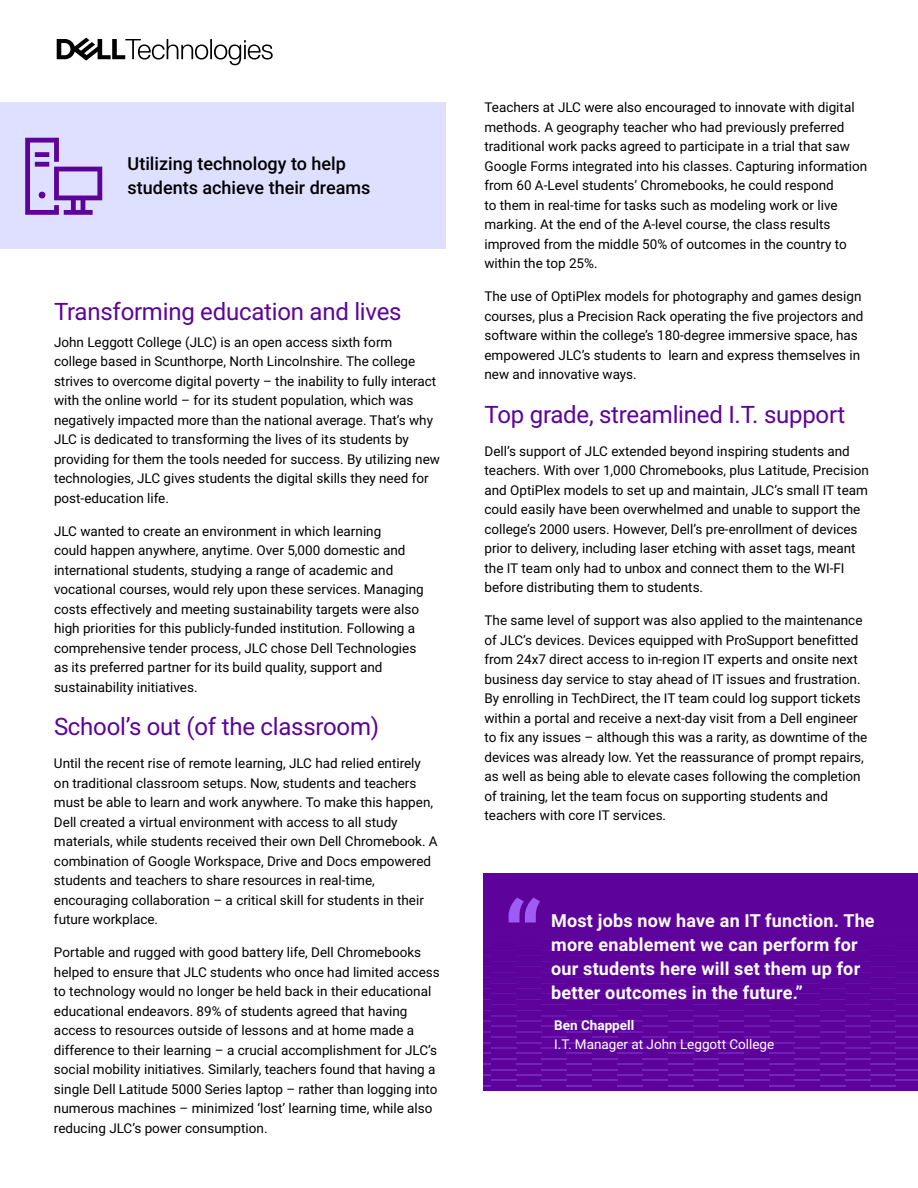
<style>
.page{position:relative;width:918px;height:1188px;background:#fff}
.page>*{position:absolute;margin:0;border:0;box-sizing:border-box;transform-origin:0 0}
.t1{font:24px "Roboto";letter-spacing:-.01em;color:#5d039b}
.t2{font:700 18px/24px "Roboto";letter-spacing:.01em;color:#fff}
.t3{font:500 18px/24px "Roboto";color:#000}
.t4{font:13.5px/19.5px "Roboto";color:#000}
.t5{font:13.5px "Roboto";color:#fff}
.t6{font:700 13.5px "Roboto";color:#fff}
</style>
<div class="page">
<svg style="left:57px;top:38px;width:216px;height:27px"></svg>
<div style="left:0;top:102px;width:446px;height:147px;background:#dfdfff"></div>
<div style="left:484px;top:873px;width:434px;height:218px;background:#5d039b"></div>
<svg style="left:693px;top:1080px;width:26px;height:1px"></svg>
<hr style="left:693px;top:1058px;width:26px;height:2px;background:#9e5cf4">
<svg style="left:693px;top:1069px;width:26px;height:1px"></svg>
<hr style="left:693px;top:1047px;width:26px;height:2px;background:#9e5cf4">
<hr style="left:668px;top:1085px;width:25px;height:2px;background:#9e5cf4">
<hr style="left:668px;top:1063px;width:25px;height:2px;background:#9e5cf4">
<hr style="left:668px;top:1074px;width:25px;height:2px;background:#9e5cf4">
<svg style="left:668px;top:1053px;width:25px;height:1px"></svg>
<svg style="left:643px;top:1080px;width:25px;height:1px"></svg>
<hr style="left:643px;top:1058px;width:25px;height:2px;background:#9e5cf4">
<svg style="left:643px;top:1069px;width:25px;height:1px"></svg>
<hr style="left:643px;top:1047px;width:25px;height:2px;background:#9e5cf4">
<hr style="left:617px;top:1085px;width:26px;height:2px;background:#9e5cf4">
<hr style="left:617px;top:1063px;width:26px;height:2px;background:#9e5cf4">
<hr style="left:617px;top:1074px;width:26px;height:2px;background:#9e5cf4">
<svg style="left:617px;top:1053px;width:26px;height:1px"></svg>
<svg style="left:592px;top:1080px;width:25px;height:1px"></svg>
<hr style="left:592px;top:1058px;width:25px;height:2px;background:#9e5cf4">
<svg style="left:592px;top:1069px;width:25px;height:1px"></svg>
<hr style="left:592px;top:1047px;width:25px;height:2px;background:#9e5cf4">
<hr style="left:567px;top:1085px;width:25px;height:2px;background:#9e5cf4">
<hr style="left:567px;top:1063px;width:25px;height:2px;background:#9e5cf4">
<hr style="left:567px;top:1074px;width:25px;height:2px;background:#9e5cf4">
<svg style="left:567px;top:1053px;width:25px;height:1px"></svg>
<svg style="left:542px;top:1080px;width:25px;height:1px"></svg>
<hr style="left:542px;top:1058px;width:25px;height:2px;background:#9e5cf4">
<svg style="left:542px;top:1069px;width:25px;height:1px"></svg>
<hr style="left:542px;top:1047px;width:25px;height:2px;background:#9e5cf4">
<svg style="left:896px;top:1080px;width:22px;height:1px"></svg>
<hr style="left:896px;top:1058px;width:22px;height:2px;background:#9e5cf4">
<svg style="left:896px;top:1069px;width:22px;height:1px"></svg>
<hr style="left:896px;top:1047px;width:22px;height:2px;background:#9e5cf4">
<hr style="left:871px;top:1085px;width:25px;height:2px;background:#9e5cf4">
<hr style="left:871px;top:1063px;width:25px;height:2px;background:#9e5cf4">
<hr style="left:871px;top:1074px;width:25px;height:2px;background:#9e5cf4">
<svg style="left:871px;top:1053px;width:25px;height:1px"></svg>
<svg style="left:845px;top:1080px;width:26px;height:1px"></svg>
<hr style="left:845px;top:1058px;width:26px;height:2px;background:#9e5cf4">
<svg style="left:845px;top:1069px;width:26px;height:1px"></svg>
<hr style="left:845px;top:1047px;width:26px;height:2px;background:#9e5cf4">
<hr style="left:820px;top:1085px;width:25px;height:2px;background:#9e5cf4">
<hr style="left:820px;top:1063px;width:25px;height:2px;background:#9e5cf4">
<hr style="left:820px;top:1074px;width:25px;height:2px;background:#9e5cf4">
<svg style="left:820px;top:1053px;width:25px;height:1px"></svg>
<svg style="left:795px;top:1080px;width:25px;height:1px"></svg>
<hr style="left:795px;top:1058px;width:25px;height:2px;background:#9e5cf4">
<svg style="left:795px;top:1069px;width:25px;height:1px"></svg>
<hr style="left:795px;top:1047px;width:25px;height:2px;background:#9e5cf4">
<hr style="left:769px;top:1085px;width:26px;height:2px;background:#9e5cf4">
<hr style="left:769px;top:1063px;width:26px;height:2px;background:#9e5cf4">
<hr style="left:769px;top:1074px;width:26px;height:2px;background:#9e5cf4">
<svg style="left:769px;top:1053px;width:26px;height:1px"></svg>
<svg style="left:744px;top:1080px;width:25px;height:1px"></svg>
<hr style="left:744px;top:1058px;width:25px;height:2px;background:#9e5cf4">
<svg style="left:744px;top:1069px;width:25px;height:1px"></svg>
<hr style="left:744px;top:1047px;width:25px;height:2px;background:#9e5cf4">
<hr style="left:719px;top:1085px;width:25px;height:2px;background:#9e5cf4">
<hr style="left:719px;top:1063px;width:25px;height:2px;background:#9e5cf4">
<hr style="left:719px;top:1074px;width:25px;height:2px;background:#9e5cf4">
<svg style="left:719px;top:1053px;width:25px;height:1px"></svg>
<hr style="left:516px;top:1085px;width:26px;height:2px;background:#9e5cf4">
<hr style="left:516px;top:1063px;width:26px;height:2px;background:#9e5cf4">
<hr style="left:516px;top:1074px;width:26px;height:2px;background:#9e5cf4">
<svg style="left:516px;top:1053px;width:26px;height:1px"></svg>
<hr style="left:491px;top:1058px;width:25px;height:2px;background:#9e5cf4">
<hr style="left:491px;top:1047px;width:25px;height:2px;background:#9e5cf4">
<svg style="left:484px;top:1063px;width:32px;height:24px"></svg>
<svg style="left:484px;top:977px;width:434px;height:66px"></svg>
<svg style="left:509px;top:898px;width:31px;height:24px"></svg>
<svg style="left:25px;top:138px;width:77px;height:77px"></svg>
<h2 class="t3" style="left:128px;top:151px;width:244px">Utilizing technology to help students achieve their dreams</h2>
<h1 class="t1" style="left:54px;top:295px;width:349px">Transforming education and lives</h1>
<p class="t4" style="left:54px;top:332px;width:387px">John Leggott College (JLC) is an open access sixth form<br>college based in Scunthorpe, North Lincolnshire. The college strives to overcome digital poverty – the inability to fully interact with the online world – for its student population, which was negatively impacted more than the national average. That’s why JLC is dedicated to transforming the lives of its students by providing for them the tools needed for success. By utilizing new technologies, JLC gives students the digital skills they need for post-education life.</p>
<p class="t4" style="left:54px;top:521px;width:371px">JLC wanted to create an environment in which learning<br>could happen anywhere, anytime. Over 5,000 domestic and international students, studying a range of academic and vocational courses, would rely upon these services. Managing costs effectively and meeting sustainability targets were also high priorities for this publicly-funded institution. Following a comprehensive tender process, JLC chose Dell Technologies as its preferred partner for its build quality, support and sustainability initiatives.</p>
<h1 class="t1" style="left:54px;top:710px;width:327px">School’s out (of the classroom)</h1>
<p class="t4" style="left:54px;top:753px;width:385px">Until the recent rise of remote learning, JLC had relied entirely on traditional classroom setups. Now, students and teachers must be able to learn and work anywhere. To make this happen, Dell created a virtual environment with access to all study materials, while students received their own Dell Chromebook. A combination of Google Workspace, Drive and Docs empowered students and teachers to share resources in real-time, encouraging collaboration – a critical skill for students in their future workplace.</p>
<p class="t4" style="left:54px;top:942px;width:387px">Portable and rugged with good battery life, Dell Chromebooks helped to ensure that JLC students who once had limited access to technology would no longer be held back in their educational educational endeavors. 89% of students agreed that having access to resources outside of lessons and at home made a difference to their learning – a crucial accomplishment for JLC’s social mobility initiatives. Similarly, teachers found that having a single Dell Latitude 5000 Series laptop – rather than logging into numerous machines – minimized ‘lost’ learning time, while also reducing JLC’s power consumption.</p>
<p class="t4" style="left:484px;top:97px;width:384px">Teachers at JLC were also encouraged to innovate with digital methods. A geography teacher who had previously preferred traditional work packs agreed to participate in a trial that saw Google Forms integrated into his classes. Capturing information from 60 A-Level students’ Chromebooks, he could respond<br>to them in real-time for tasks such as modeling work or live marking. At the end of the A-level course, the class results improved from the middle 50% of outcomes in the country to within the top 25%.</p>
<p class="t4" style="left:484px;top:286px;width:380px">The use of OptiPlex models for photography and games design courses, plus a Precision Rack operating the five projectors and software within the college’s 180-degree immersive space, has empowered JLC’s students to learn and express themselves in new and innovative ways.</p>
<h1 class="t1" style="left:484px;top:398px;width:362px">Top grade, streamlined I.T. support</h1>
<p class="t4" style="left:485px;top:441px;width:386px">Dell’s support of JLC extended beyond inspiring students and teachers. With over 1,000 Chromebooks, plus Latitude, Precision and OptiPlex models to set up and maintain, JLC’s small IT team could easily have been overwhelmed and unable to support the college’s 2000 users. However, Dell’s pre-enrollment of devices prior to delivery, including laser etching with asset tags, meant the IT team only had to unbox and connect them to the WI-FI before distributing them to students.</p>
<p class="t4" style="left:485px;top:610px;width:384px">The same level of support was also applied to the maintenance of JLC’s devices. Devices equipped with ProSupport benefitted from 24x7 direct access to in-region IT experts and onsite next business day service to stay ahead of IT issues and frustration.<br>By enrolling in TechDirect, the IT team could log support tickets within a portal and receive a next-day visit from a Dell engineer to fix any issues – although this was a rarity, as downtime of the devices was already low. Yet the reassurance of prompt repairs, as well as being able to elevate cases following the completion of training, let the team focus on supporting students and teachers with core IT services.</p>
<h2 class="t2" style="left:551px;top:908px;width:325px">Most jobs now have an IT function. The more enablement we can perform for our students here will set them up for better outcomes in the future.”</h2>
<p class="t6" style="left:554px;top:1016px;width:82px">Ben Chappell</p>
<p class="t5" style="left:554px;top:1035px;width:222px">I.T. Manager at John Leggott College</p>
</div>
